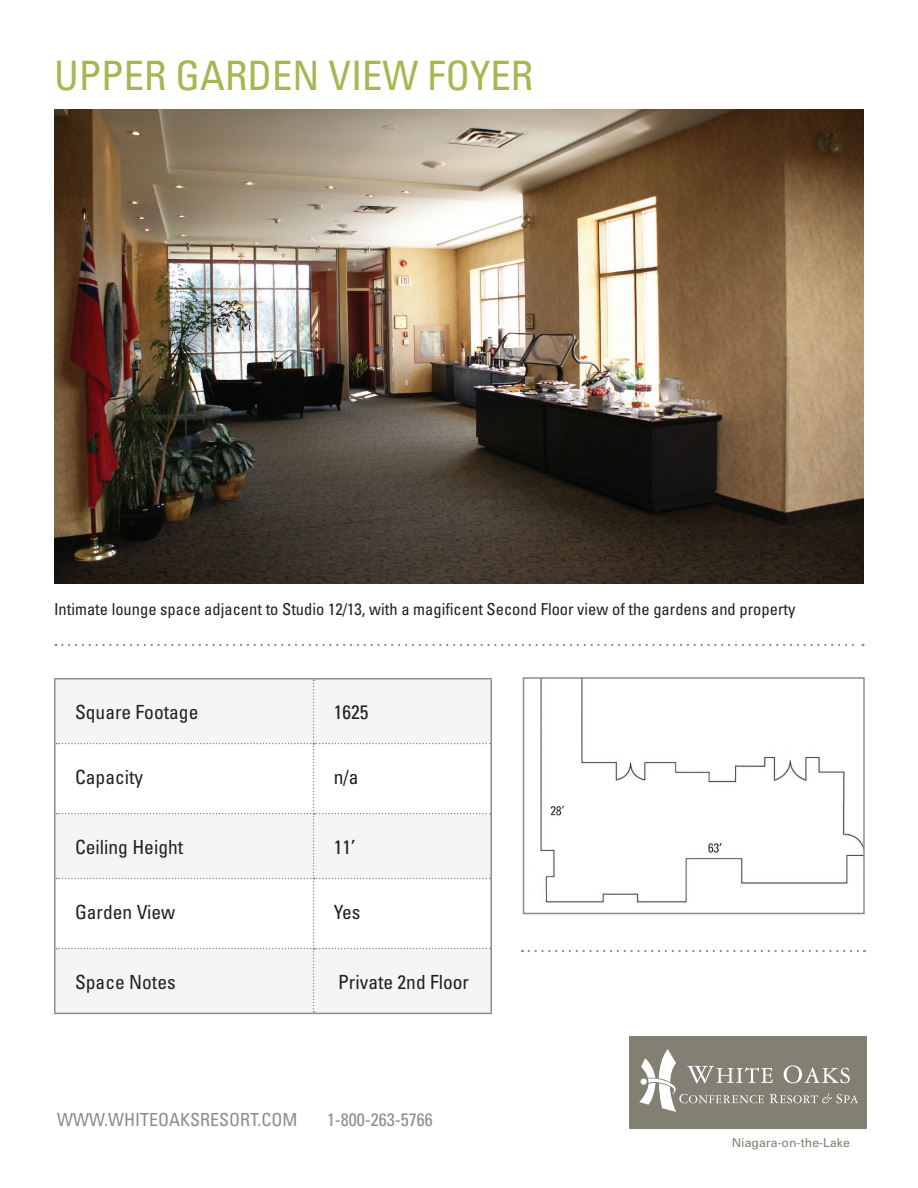
<style>
.page{position:relative;width:918px;height:1188px;background:#fff}
.page>*{position:absolute;margin:0;border:0;box-sizing:border-box;transform-origin:0 0}
.t1{font:condensed 40.5px "Univers";color:#a8b652}
.t2{font:condensed 19.5px "Univers";color:#231f20}
.t3{font:condensed 18px "Univers";color:#8a8c8f}
.t4{font:condensed 16.5px "Univers";color:#231f20}
.t5{font:12.3px "Univers";color:#828072}
</style>
<div class="page">
<div style="left:629px;top:1036px;width:238px;height:93px;background:#828072"></div>
<svg style="left:639px;top:1049px;width:219px;height:63px"></svg>
<img style="left:54px;top:110px;width:810px;height:474px">
<img style="left:540px;top:680px;width:322px;height:223px">
<div style="left:523px;top:677px;width:342px;height:237px;border:2px solid #8a8c8f"></div>
<hr style="left:54px;top:678px;width:260px;height:1px;background:#8a8c8f">
<hr style="left:54px;top:679px;width:2px;height:65px;background:#8a8c8f">
<hr style="left:314px;top:678px;width:178px;height:1px;background:#8a8c8f">
<hr style="left:490px;top:679px;width:2px;height:65px;background:#8a8c8f">
<hr style="left:54px;top:744px;width:2px;height:70px;background:#8a8c8f">
<hr style="left:490px;top:744px;width:2px;height:70px;background:#8a8c8f">
<hr style="left:54px;top:814px;width:2px;height:64px;background:#8a8c8f">
<hr style="left:490px;top:814px;width:2px;height:64px;background:#8a8c8f">
<hr style="left:54px;top:878px;width:2px;height:71px;background:#8a8c8f">
<hr style="left:490px;top:878px;width:2px;height:71px;background:#8a8c8f">
<hr style="left:54px;top:949px;width:2px;height:64px;background:#8a8c8f">
<hr style="left:490px;top:949px;width:2px;height:64px;background:#8a8c8f">
<hr style="left:54px;top:1013px;width:260px;height:1px;background:#8a8c8f">
<hr style="left:314px;top:1013px;width:178px;height:1px;background:#8a8c8f">
<svg style="left:56px;top:679px;width:435px;height:334px"></svg>
<svg style="left:529px;top:950px;width:336px;height:2px"></svg>
<svg style="left:56px;top:644px;width:807px;height:2px"></svg>
<div style="left:783px;top:681px;width:74px;height:33px;background:#fff"></div>
<p class="t1" style="left:54px;top:50px;width:481px">UPPER GARDEN VIEW FOYER</p>
<p class="t4" style="left:54px;top:599px;width:743px">Intimate lounge space adjacent to Studio 12/13, with a magificent Second Floor view of the gardens and property</p>
<p class="t2" style="left:75px;top:700px;width:125px">Square Footage</p>
<p class="t2" style="left:334px;top:700px;width:36px">1625</p>
<p class="t2" style="left:75px;top:765px;width:70px">Capacity</p>
<p class="t2" style="left:334px;top:765px;width:26px">n/a</p>
<p class="t2" style="left:75px;top:835px;width:110px">Ceiling Height</p>
<p class="t2" style="left:334px;top:835px;width:23px">11’</p>
<p class="t2" style="left:75px;top:900px;width:102px">Garden View</p>
<p class="t2" style="left:334px;top:900px;width:28px">Yes</p>
<p class="t2" style="left:75px;top:970px;width:102px">Space Notes</p>
<p class="t2" style="left:338px;top:970px;width:133px">Private 2nd Floor</p>
<p class="t3" style="left:57px;top:1108px;width:242px">WWW.WHITEOAKSRESORT.COM</p>
<p class="t3" style="left:327px;top:1108px;width:107px">1-800-263-5766</p>
<p class="t5" style="left:732px;top:1135px;width:120px">Niagara-on-the-Lake</p>
</div>
